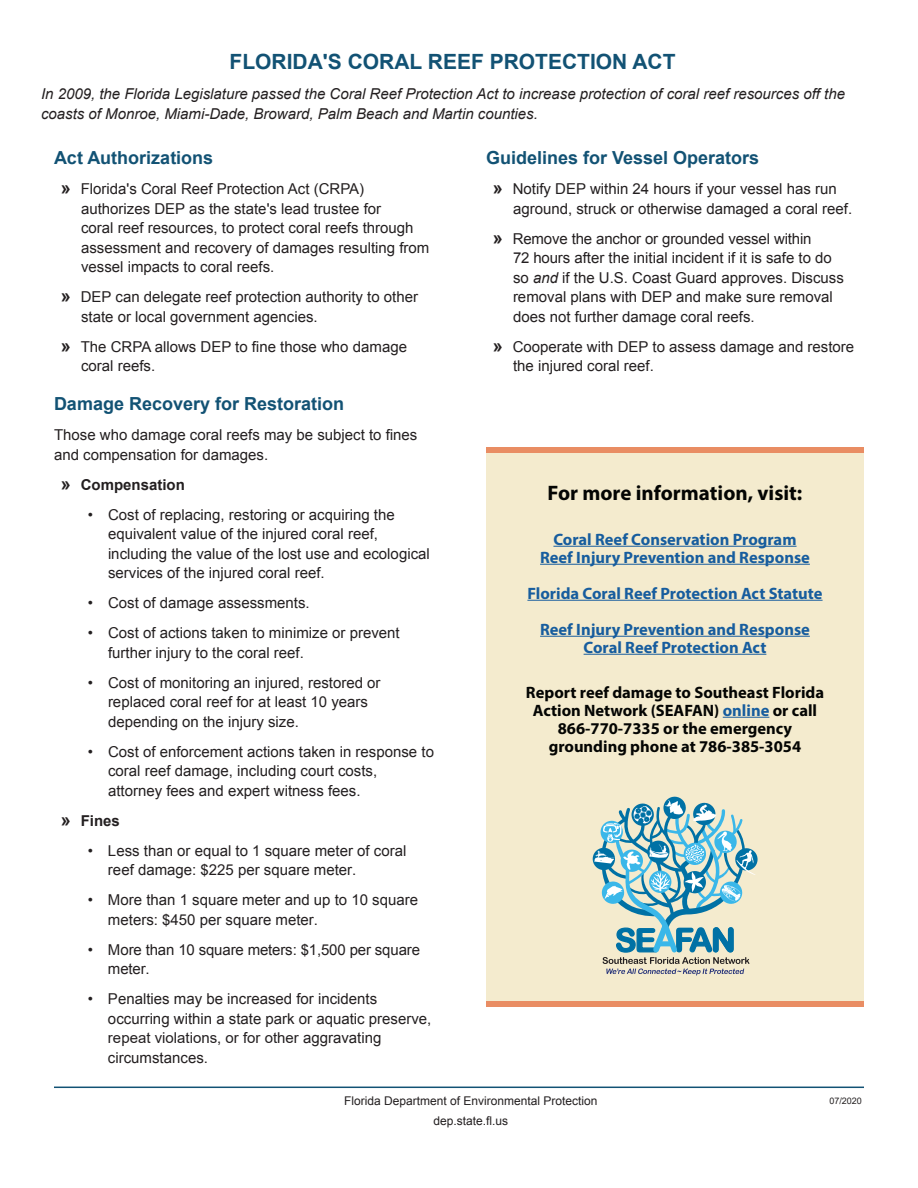
<style>
.page{position:relative;width:918px;height:1188px;background:#fff}
.page>*{position:absolute;margin:0;border:0;box-sizing:border-box;transform-origin:0 0}
.t1{font:700 21px "Arial";color:#125274}
.t2{font:700 21px "Myriad Pro";color:#040503}
.t3{font:700 18px "Arial";color:#125274}
.t4{font:700 16.5px/18px "Myriad Pro";color:#175d9e;text-align:center}
.t5{font:700 16.5px/18px "Myriad Pro";color:#040503;text-align:center}
.t6{font:15px/19.5px "Arial";color:#231f20}
.t7{font:italic 15px/19.5px "Arial";color:#231f20}
.t8{font:700 15px "Arial";color:#231f20}
.t9{font:12px/19.5px "Arial";color:#231f20;text-align:center}
.t10{font:9px "Arial";color:#231f20}
.s1{font-weight:700;font-size:18px}
.s2{font-size:18px}
.s3{font-style:italic}
.s4{color:#175d9e}
</style>
<div class="page">
<div style="left:486px;top:453px;width:378px;height:548px;background:#f4ebce"></div>
<div style="left:486px;top:447px;width:378px;height:6px;background:#e98d63"></div>
<hr style="left:553px;top:546px;width:244px;height:1px;background:#175d9e">
<hr style="left:540px;top:564px;width:270px;height:1px;background:#175d9e">
<hr style="left:527px;top:600px;width:296px;height:1px;background:#175d9e">
<hr style="left:540px;top:636px;width:270px;height:1px;background:#175d9e">
<hr style="left:584px;top:654px;width:182px;height:1px;background:#175d9e">
<hr style="left:723px;top:717px;width:46px;height:1px;background:#175d9e">
<div style="left:663px;top:797px;width:23px;height:22px;background:#0071a5;border-radius:50%"></div>
<svg style="left:735px;top:848px;width:23px;height:23px"></svg>
<svg style="left:593px;top:800px;width:162px;height:176px"></svg>
<div style="left:486px;top:1001px;width:378px;height:6px;background:#e98d63"></div>
<hr style="left:54px;top:1087px;width:810px;height:1px;background:#125274">
<h1 class="t1" style="left:230px;top:48px;width:447px">FLORIDA'S CORAL REEF PROTECTION ACT</h1>
<p class="t7" style="left:41px;top:84px;width:806px">In 2009, the Florida Legislature passed the Coral Reef Protection Act to increase protection of coral reef resources off the coasts of Monroe, Miami-Dade, Broward, Palm Beach and Martin counties.</p>
<p class="t3" style="left:54px;top:146px;width:161px">Act Authorizations</p>
<p class="t6" style="left:81px;top:179px;width:350px;text-indent:-20px"><span class="s1">»</span> Florida's Coral Reef Protection Act (CRPA) authorizes DEP as the state's lead trustee for<br>coral reef resources, to protect coral reefs through assessment and recovery of damages resulting from vessel impacts to coral reefs.</p>
<p class="t6" style="left:81px;top:287px;width:339px;text-indent:-20px"><span class="s1">»</span> DEP can delegate reef protection authority to other state or local government agencies.</p>
<p class="t6" style="left:81px;top:337px;width:328px;text-indent:-20px"><span class="s1">»</span> The CRPA allows DEP to fine those who damage coral reefs.</p>
<p class="t3" style="left:54px;top:392px;width:292px">Damage Recovery for Restoration</p>
<p class="t6" style="left:54px;top:425px;width:365px">Those who damage coral reefs may be subject to fines and compensation for damages.</p>
<p class="t8" style="left:61px;top:475px;width:126px"><span class="s2">»</span> Compensation</p>
<p class="t6" style="left:108px;top:505px;width:323px;text-indent:-20px">• Cost of replacing, restoring or acquiring the equivalent value of the injured coral reef, including the value of the lost use and ecological services of the injured coral reef.</p>
<p class="t6" style="left:88px;top:593px;width:223px">• Cost of damage assessments.</p>
<p class="t6" style="left:108px;top:623px;width:293px;text-indent:-20px">• Cost of actions taken to minimize or prevent further injury to the coral reef.</p>
<p class="t6" style="left:108px;top:673px;width:274px;text-indent:-20px">• Cost of monitoring an injured, restored or replaced coral reef for at least 10 years depending on the injury size.</p>
<p class="t6" style="left:108px;top:742px;width:328px;text-indent:-20px">• Cost of enforcement actions taken in response to coral reef damage, including court costs, attorney fees and expert witness fees.</p>
<p class="t8" style="left:61px;top:811px;width:61px"><span class="s2">»</span> Fines</p>
<p class="t6" style="left:108px;top:841px;width:300px;text-indent:-20px">• Less than or equal to 1 square meter of coral reef damage: $225 per square meter.</p>
<p class="t6" style="left:108px;top:890px;width:312px;text-indent:-20px">• More than 1 square meter and up to 10 square meters: $450 per square meter.</p>
<p class="t6" style="left:108px;top:940px;width:314px;text-indent:-20px">• More than 10 square meters: $1,500 per square meter.</p>
<p class="t6" style="left:108px;top:989px;width:325px;text-indent:-20px">• Penalties may be increased for incidents occurring within a state park or aquatic preserve, repeat violations, or for other aggravating circumstances.</p>
<p class="t3" style="left:486px;top:146px;width:275px">Guidelines for Vessel Operators</p>
<p class="t6" style="left:513px;top:179px;width:341px;text-indent:-20px"><span class="s1">»</span> Notify DEP within 24 hours if your vessel has run aground, struck or otherwise damaged a coral reef.</p>
<p class="t6" style="left:513px;top:229px;width:332px;text-indent:-20px"><span class="s1">»</span> Remove the anchor or grounded vessel within<br>72 hours after the initial incident if it is safe to do so <span class="s3">and</span> if the U.S. Coast Guard approves. Discuss removal plans with DEP and make sure removal does not further damage coral reefs.</p>
<p class="t6" style="left:513px;top:337px;width:343px;text-indent:-20px"><span class="s1">»</span> Cooperate with DEP to assess damage and restore the injured coral reef.</p>
<h1 class="t2" style="left:548px;top:479px;width:256px">For more information, visit:</h1>
<p class="t4" style="left:540px;top:529px;width:271px">Coral Reef Conservation Program<br>Reef Injury Prevention and Response</p>
<p class="t4" style="left:527px;top:574px;width:297px;line-height:36px">Florida Coral Reef Protection Act Statute<br>Reef Injury Prevention and Response</p>
<p class="t4" style="left:584px;top:638px;width:184px">Coral Reef Protection Act</p>
<p class="t5" style="left:526px;top:682px;width:300px">Report reef damage to Southeast Florida Action Network (SEAFAN) <span class="s4">online</span> or call 866-770-7335 or the emergency grounding phone at 786-385-3054</p>
<p class="t9" style="left:344px;top:1091px;width:255px">Florida Department of Environmental Protection dep.state.fl.us</p>
<p class="t10" style="left:829px;top:1095px;width:34px">07/2020</p>
</div>
